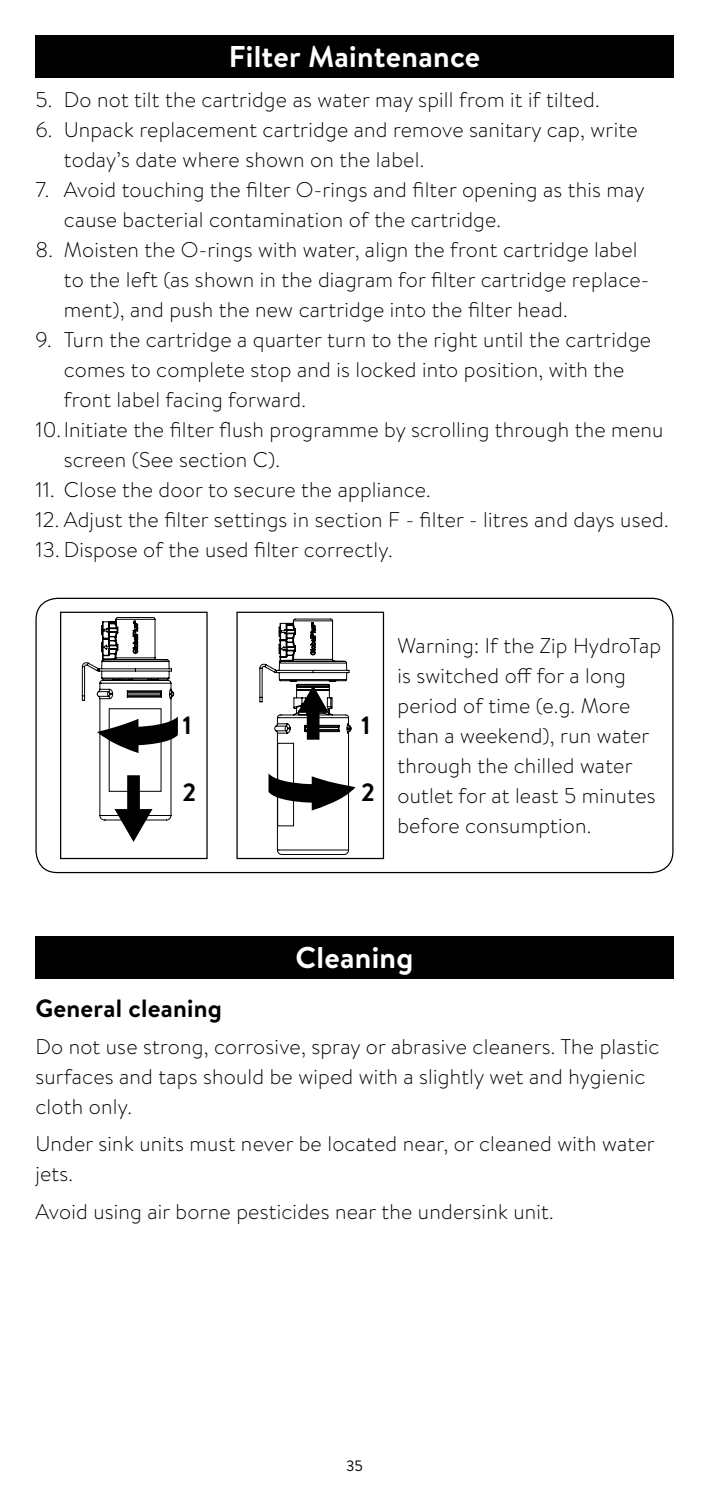
<style>
.page{position:relative;width:709px;height:1489px;background:#fff}
.page>*{position:absolute;margin:0;border:0;box-sizing:border-box;transform-origin:0 0}
.t1{font:700 30px "Brandon Text";letter-spacing:.01em;color:#fff}
.t2{font:700 25px "Brandon Text";letter-spacing:.01em;color:#000}
.t3{font:300 21.25px/30px "Brandon Text";letter-spacing:.01em;color:#000}
.t4{font:15px "Brandon Text";color:#000}
</style>
<div class="page">
<div style="left:35px;top:35px;width:638px;height:43px;background:#000"></div>
<div style="left:35px;top:935px;width:638px;height:43px;background:#000"></div>
<svg style="left:259px;top:618px;width:96px;height:237px"></svg>
<svg style="left:81px;top:617px;width:97px;height:224px"></svg>
<div style="left:60px;top:611px;width:148px;height:248px;border:1px solid #000"></div>
<div style="left:236px;top:611px;width:148px;height:248px;border:1px solid #000"></div>
<h1 class="t1" style="left:229px;top:36px;width:253px">Filter Maintenance</h1>
<p class="t3" style="left:35px;top:84px;width:565px">5. Do not tilt the cartridge as water may spill from it if tilted.</p>
<p class="t3" style="left:64px;top:114px;width:575px;text-indent:-28px">6. Unpack replacement cartridge and remove sanitary cap, write today’s date where shown on the label.</p>
<p class="t3" style="left:64px;top:174px;width:582px;text-indent:-28px">7. Avoid touching the filter O-rings and filter opening as this may cause bacterial contamination of the cartridge.</p>
<p class="t3" style="left:64px;top:234px;width:587px;text-indent:-28px">8. Moisten the O-rings with water, align the front cartridge label to the left (as shown in the diagram for filter cartridge replace&shy;ment), and push the new cartridge into the filter head.</p>
<p class="t3" style="left:64px;top:324px;width:589px;text-indent:-28px">9. Turn the cartridge a quarter turn to the right until the cartridge comes to complete stop and is locked into position, with the front label facing forward.</p>
<p class="t3" style="left:64px;top:414px;width:601px;text-indent:-28px">10. Initiate the filter flush programme by scrolling through the menu screen (See section C).</p>
<p class="t3" style="left:35px;top:474px;width:397px">11. Close the door to secure the appliance.</p>
<p class="t3" style="left:35px;top:504px;width:634px">12. Adjust the filter settings in section F - filter - litres and days used.</p>
<p class="t3" style="left:35px;top:534px;width:359px">13. Dispose of the used filter correctly.</p>
<p class="t2" style="left:182px;top:708px;width:11px">1</p>
<p class="t2" style="left:361px;top:708px;width:11px">1</p>
<p class="t2" style="left:182px;top:774px;width:15px">2</p>
<p class="t2" style="left:361px;top:774px;width:15px">2</p>
<p class="t3" style="left:397px;top:629px;width:265px">Warning: If the Zip HydroTap is switched off for a long period of time (e.g. More than a weekend), run water through the chilled water outlet for at least 5 minutes before consumption.</p>
<h1 class="t1" style="left:295px;top:936px;width:119px">Cleaning</h1>
<p class="t2" style="left:35px;top:991px;width:188px">General cleaning</p>
<p class="t3" style="left:35px;top:1031px;width:625px">Do not use strong, corrosive, spray or abrasive cleaners. The plastic surfaces and taps should be wiped with a slightly wet and hygienic cloth only.</p>
<p class="t3" style="left:35px;top:1128px;width:621px">Under sink units must never be located near, or cleaned with water jets.</p>
<p class="t3" style="left:35px;top:1195px;width:520px">Avoid using air borne pesticides near the undersink unit.</p>
<p class="t4" style="left:346px;top:1455px;width:18px">35</p>
</div>
